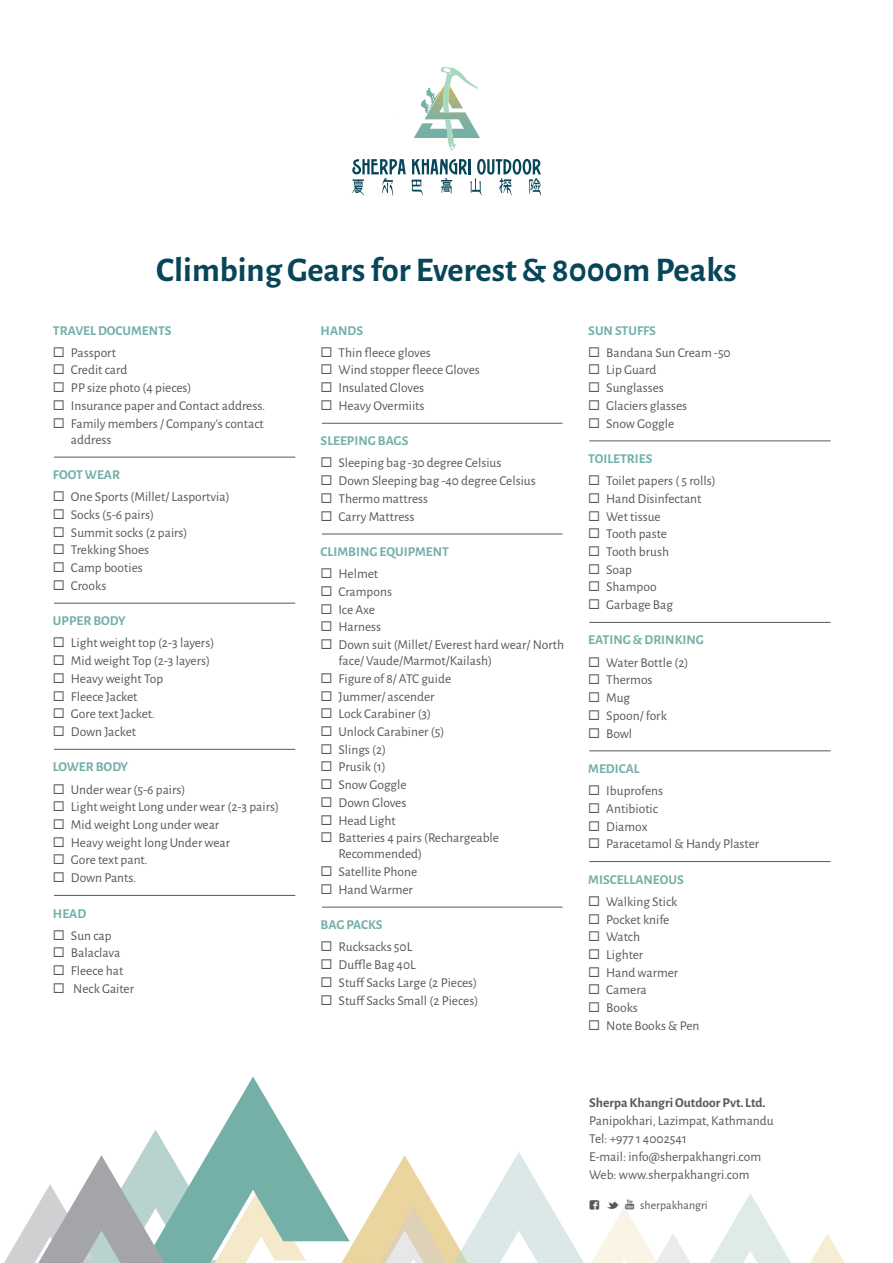
<style>
.page{position:relative;width:893px;height:1263px;background:#fff}
.page>*{position:absolute;margin:0;border:0;box-sizing:border-box;transform-origin:0 0}
.t1{font:700 34.5px "Alegreya Sans";color:#074559}
.t2{font:13.5px/16.2px "Alegreya Sans";color:#57585a}
.t3{font:700 13.5px "Alegreya Sans";color:#74b0a8}
.t4{font:700 13.5px "Alegreya Sans";color:#57585a}
.t5{font:12px "Alegreya Sans";color:#57585a}
.s1{font-family:"Social Font Face";font-size:12.75px}
.s2{font-family:"Social Font Face";font-size:15px}
.s3{font-family:"Social Font Face";font-size:13.5px}
</style>
<div class="page">
<svg style="left:810px;top:1233px;width:35px;height:30px"></svg>
<svg style="left:4px;top:1076px;width:787px;height:187px"></svg>
<svg style="left:352px;top:159px;width:189px;height:37px"></svg>
<svg style="left:414px;top:67px;width:66px;height:84px"></svg>
<hr style="left:54px;top:457px;width:241px;height:1px;background:#57585a">
<hr style="left:54px;top:603px;width:241px;height:1px;background:#57585a">
<hr style="left:54px;top:749px;width:241px;height:1px;background:#57585a">
<hr style="left:54px;top:895px;width:241px;height:1px;background:#57585a">
<hr style="left:322px;top:423px;width:240px;height:1px;background:#57585a">
<hr style="left:322px;top:534px;width:240px;height:1px;background:#57585a">
<hr style="left:322px;top:907px;width:240px;height:1px;background:#57585a">
<hr style="left:589px;top:440px;width:242px;height:1px;background:#57585a">
<hr style="left:589px;top:622px;width:242px;height:1px;background:#57585a">
<hr style="left:589px;top:750px;width:242px;height:1px;background:#57585a">
<hr style="left:589px;top:861px;width:242px;height:1px;background:#57585a">
<p class="t1" style="left:156px;top:245px;width:582px">Climbing Gears for Everest &amp; 8000m Peaks</p>
<p class="t3" style="left:53px;top:320px;width:120px">TRAVEL DOCUMENTS</p>
<p class="t2" style="left:53px;top:344px;width:65px">◻ Passport</p>
<p class="t2" style="left:53px;top:361px;width:76px">◻ Credit card</p>
<p class="t2" style="left:53px;top:379px;width:140px">◻ PP size photo (4 pieces)</p>
<p class="t2" style="left:53px;top:397px;width:214px">◻ Insurance paper and Contact address.</p>
<p class="t2" style="left:71px;top:414px;width:194px;text-indent:-18px">◻ Family members / Company’s contact address</p>
<p class="t3" style="left:53px;top:465px;width:69px">FOOT WEAR</p>
<p class="t2" style="left:53px;top:488px;width:178px">◻ One Sports (Millet/ Lasportvia)</p>
<p class="t2" style="left:53px;top:506px;width:103px">◻ Socks (5-6 pairs)</p>
<p class="t2" style="left:53px;top:524px;width:136px">◻ Summit socks (2 pairs)</p>
<p class="t2" style="left:53px;top:541px;width:98px">◻ Trekking Shoes</p>
<p class="t2" style="left:53px;top:559px;width:91px">◻ Camp booties</p>
<p class="t2" style="left:53px;top:577px;width:55px">◻ Crooks</p>
<p class="t3" style="left:53px;top:611px;width:74px">UPPER BODY</p>
<p class="t2" style="left:53px;top:634px;width:163px">◻ Light weight top (2-3 layers)</p>
<p class="t2" style="left:53px;top:652px;width:158px">◻ Mid weight Top (2-3 layers)</p>
<p class="t2" style="left:53px;top:670px;width:112px">◻ Heavy weight Top</p>
<p class="t2" style="left:53px;top:687px;width:86px">◻ Fleece Jacket</p>
<p class="t2" style="left:53px;top:705px;width:103px">◻ Gore text Jacket.</p>
<p class="t2" style="left:53px;top:723px;width:85px">◻ Down Jacket</p>
<p class="t3" style="left:53px;top:757px;width:77px">LOWER BODY</p>
<p class="t2" style="left:53px;top:780px;width:134px">◻ Under wear (5-6 pairs)</p>
<p class="t2" style="left:53px;top:798px;width:227px">◻ Light weight Long under wear (2-3 pairs)</p>
<p class="t2" style="left:53px;top:816px;width:168px">◻ Mid weight Long under wear</p>
<p class="t2" style="left:53px;top:834px;width:179px">◻ Heavy weight long Under wear</p>
<p class="t2" style="left:53px;top:851px;width:96px">◻ Gore text pant.</p>
<p class="t2" style="left:53px;top:869px;width:85px">◻ Down Pants.</p>
<p class="t3" style="left:53px;top:903px;width:35px">HEAD</p>
<p class="t2" style="left:53px;top:927px;width:60px">◻ Sun cap</p>
<p class="t2" style="left:53px;top:944px;width:69px">◻ Balaclava</p>
<p class="t2" style="left:53px;top:962px;width:72px">◻ Fleece hat</p>
<p class="t2" style="left:53px;top:980px;width:83px">◻ Neck Gaiter</p>
<p class="t3" style="left:321px;top:320px;width:44px">HANDS</p>
<p class="t2" style="left:321px;top:344px;width:112px">◻ Thin fleece gloves</p>
<p class="t2" style="left:321px;top:361px;width:161px">◻ Wind stopper fleece Gloves</p>
<p class="t2" style="left:321px;top:379px;width:105px">◻ Insulated Gloves</p>
<p class="t2" style="left:321px;top:397px;width:105px">◻ Heavy Overmiits</p>
<p class="t3" style="left:321px;top:431px;width:89px">SLEEPING BAGS</p>
<p class="t2" style="left:321px;top:454px;width:182px">◻ Sleeping bag -30 degree Celsius</p>
<p class="t2" style="left:321px;top:472px;width:217px">◻ Down Sleeping bag -40 degree Celsius</p>
<p class="t2" style="left:321px;top:490px;width:109px">◻ Thermo mattress</p>
<p class="t2" style="left:321px;top:507px;width:95px">◻ Carry Mattress</p>
<p class="t3" style="left:321px;top:542px;width:130px">CLIMBING EQUIPMENT</p>
<p class="t2" style="left:321px;top:565px;width:59px">◻ Helmet</p>
<p class="t2" style="left:321px;top:583px;width:73px">◻ Crampons</p>
<p class="t2" style="left:321px;top:600px;width:56px">◻ Ice Axe</p>
<p class="t2" style="left:321px;top:618px;width:62px">◻ Harness</p>
<p class="t2" style="left:339px;top:636px;width:227px;text-indent:-18px">◻ Down suit (Millet/ Everest hard wear/ North face/ Vaude/Marmot/Kailash)</p>
<p class="t2" style="left:321px;top:670px;width:132px">◻ Figure of 8/ ATC guide</p>
<p class="t2" style="left:321px;top:687px;width:115px">◻ Jummer/ ascender</p>
<p class="t2" style="left:321px;top:705px;width:112px">◻ Lock Carabiner (3)</p>
<p class="t2" style="left:321px;top:723px;width:125px">◻ Unlock Carabiner (5)</p>
<p class="t2" style="left:321px;top:741px;width:67px">◻ Slings (2)</p>
<p class="t2" style="left:321px;top:758px;width:67px">◻ Prusik (1)</p>
<p class="t2" style="left:321px;top:776px;width:87px">◻ Snow Goggle</p>
<p class="t2" style="left:321px;top:794px;width:87px">◻ Down Gloves</p>
<p class="t2" style="left:321px;top:811px;width:77px">◻ Head Light</p>
<p class="t2" style="left:339px;top:829px;width:162px;text-indent:-18px">◻ Batteries 4 pairs (Rechargeable<br>Recommended)</p>
<p class="t2" style="left:321px;top:863px;width:98px">◻ Satellite Phone</p>
<p class="t2" style="left:321px;top:881px;width:94px">◻ Hand Warmer</p>
<p class="t3" style="left:321px;top:915px;width:64px">BAG PACKS</p>
<p class="t2" style="left:321px;top:938px;width:93px">◻ Rucksacks 50L</p>
<p class="t2" style="left:321px;top:956px;width:97px">◻ Duffle Bag 40L</p>
<p class="t2" style="left:321px;top:974px;width:158px">◻ Stuff Sacks Large (2 Pieces)</p>
<p class="t2" style="left:321px;top:991px;width:159px">◻ Stuff Sacks Small (2 Pieces)</p>
<p class="t3" style="left:588px;top:320px;width:69px">SUN STUFFS</p>
<p class="t2" style="left:588px;top:344px;width:144px">◻ Bandana Sun Cream -50</p>
<p class="t2" style="left:588px;top:361px;width:70px">◻ Lip Guard</p>
<p class="t2" style="left:588px;top:379px;width:77px">◻ Sunglasses</p>
<p class="t2" style="left:588px;top:397px;width:100px">◻ Glaciers glasses</p>
<p class="t2" style="left:588px;top:414px;width:87px">◻ Snow Goggle</p>
<p class="t3" style="left:588px;top:449px;width:66px">TOILETRIES</p>
<p class="t2" style="left:588px;top:472px;width:129px">◻ Toilet papers ( 5 rolls)</p>
<p class="t2" style="left:588px;top:490px;width:115px">◻ Hand Disinfectant</p>
<p class="t2" style="left:588px;top:507px;width:74px">◻ Wet tissue</p>
<p class="t2" style="left:588px;top:525px;width:80px">◻ Tooth paste</p>
<p class="t2" style="left:588px;top:543px;width:82px">◻ Tooth brush</p>
<p class="t2" style="left:588px;top:561px;width:45px">◻ Soap</p>
<p class="t2" style="left:588px;top:578px;width:70px">◻ Shampoo</p>
<p class="t2" style="left:588px;top:596px;width:86px">◻ Garbage Bag</p>
<p class="t3" style="left:588px;top:630px;width:117px">EATING &amp; DRINKING</p>
<p class="t2" style="left:588px;top:654px;width:102px">◻ Water Bottle (2)</p>
<p class="t2" style="left:588px;top:671px;width:66px">◻ Thermos</p>
<p class="t2" style="left:588px;top:689px;width:43px">◻ Mug</p>
<p class="t2" style="left:588px;top:707px;width:80px">◻ Spoon/ fork</p>
<p class="t2" style="left:588px;top:724px;width:45px">◻ Bowl</p>
<p class="t3" style="left:588px;top:759px;width:53px">MEDICAL</p>
<p class="t2" style="left:588px;top:782px;width:76px">◻ Ibuprofens</p>
<p class="t2" style="left:588px;top:800px;width:71px">◻ Antibiotic</p>
<p class="t2" style="left:588px;top:817px;width:61px">◻ Diamox</p>
<p class="t2" style="left:588px;top:835px;width:172px">◻ Paracetamol &amp; Handy Plaster</p>
<p class="t3" style="left:588px;top:869px;width:97px">MISCELLANEOUS</p>
<p class="t2" style="left:588px;top:893px;width:91px">◻ Walking Stick</p>
<p class="t2" style="left:588px;top:910px;width:83px">◻ Pocket knife</p>
<p class="t2" style="left:588px;top:928px;width:53px">◻ Watch</p>
<p class="t2" style="left:588px;top:946px;width:56px">◻ Lighter</p>
<p class="t2" style="left:588px;top:963px;width:92px">◻ Hand warmer</p>
<p class="t2" style="left:588px;top:981px;width:60px">◻ Camera</p>
<p class="t2" style="left:588px;top:999px;width:51px">◻ Books</p>
<p class="t2" style="left:588px;top:1017px;width:113px">◻ Note Books &amp; Pen</p>
<p class="t4" style="left:589px;top:1092px;width:178px">Sherpa Khangri Outdoor Pvt. Ltd.</p>
<p class="t2" style="left:589px;top:1112px;width:186px">Panipokhari, Lazimpat, Kathmandu</p>
<p class="t2" style="left:589px;top:1130px;width:99px">Tel: +977 1 4002541</p>
<p class="t2" style="left:589px;top:1148px;width:173px">E-mail: info@sherpakhangri.com</p>
<p class="t2" style="left:589px;top:1166px;width:162px">Web: www.sherpakhangri.com</p>
<p class="t5" style="left:589px;top:1197px;width:120px"><span class="s1">`</span> <span class="s2">t</span> <span class="s3">y</span> sherpakhangri</p>
</div>
